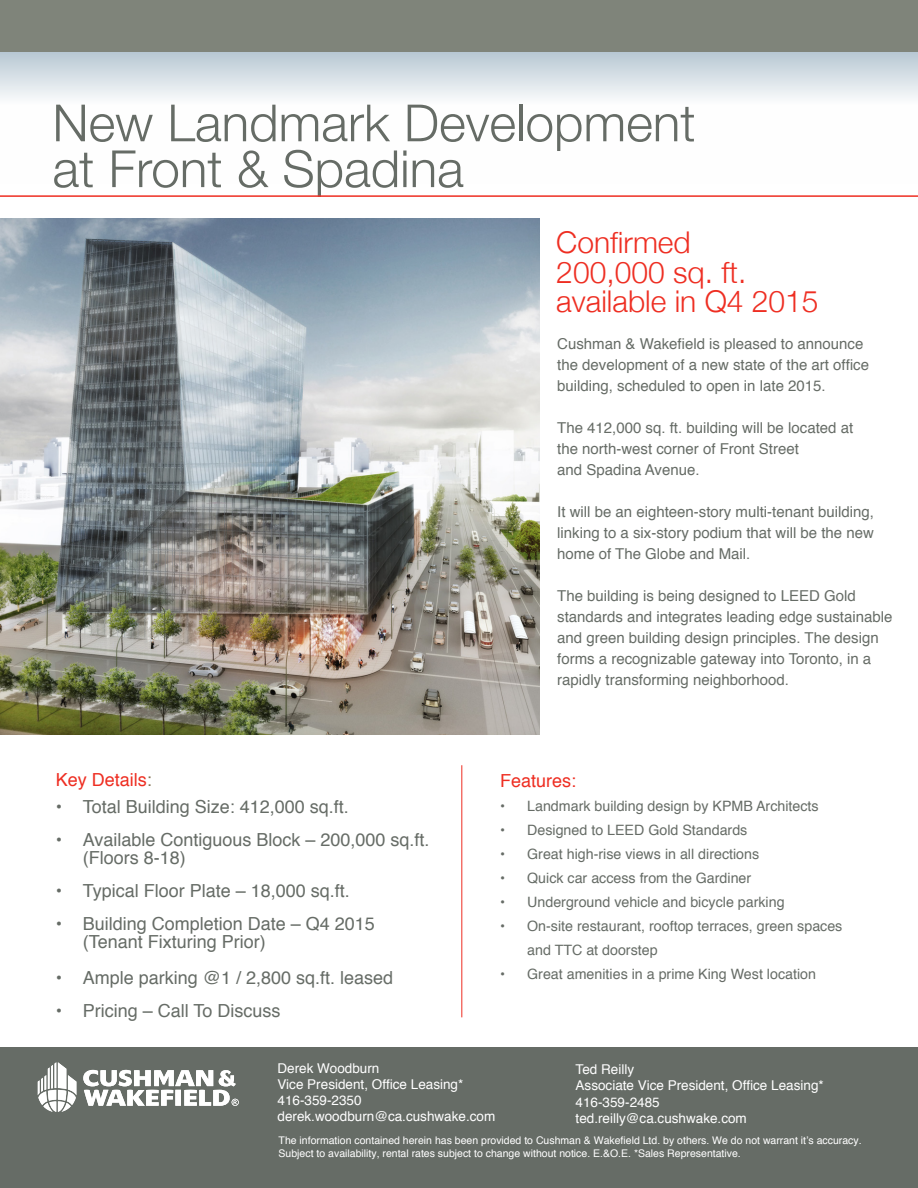
<style>
.page{position:relative;width:918px;height:1188px;background:#fff}
.page>*{position:absolute;margin:0;border:0;box-sizing:border-box;transform-origin:0 0}
.t1{font:300 51.3px/45.9px "Helvetica Neue";color:#666c66}
.t2{font:300 30px/29.4px "Helvetica Neue";color:#ee2e22}
.t3{font:18px/18px "Helvetica";color:#666c66}
.t4{font:18px "Helvetica";color:#ee2e22}
.t5{font:15px/21px "Helvetica";color:#666c66}
.t6{font:14.25px/24px "Helvetica";color:#666c66}
.t7{font:13.5px "Helvetica";color:#fff}
.t8{font:10.5px "Helvetica";color:#fff}
.s1{color:#837354}
</style>
<div class="page">
<svg style="left:0;top:52px;width:918px;height:46px;background:#d5dee5"></svg>
<div style="left:0;top:1048px;width:918px;height:140px;background:#666c66"></div>
<img style="left:0;top:218px;width:540px;height:516px">
<hr style="left:461px;top:765px;width:1px;height:252px;background:#ee2e22">
<svg style="left:38px;top:1062px;width:38px;height:50px"></svg>
<svg style="left:83px;top:1070px;width:156px;height:36px"></svg>
<div style="left:0;top:0;width:918px;height:52px;background:#7f847a"></div>
<hr style="left:0;top:195px;width:918px;height:2px;background:#ee2e22">
<p class="t1" style="left:52px;top:97px;width:645px">New Landmark Development at Front &amp; Spadina</p>
<p class="t2" style="left:556px;top:226px;width:136px">Confirmed</p>
<p class="t2" style="left:556px;top:255px;width:264px">200,000 sq. ft. available in Q4 2015</p>
<p class="t4" style="left:56px;top:766px;width:98px">Key Details<span class="s1">:</span></p>
<p class="t3" style="left:56px;top:799px;width:295px">• Total Building Size: 412,000 sq.ft.</p>
<p class="t3" style="left:83px;top:832px;width:348px;text-indent:-27px">• Available Contiguous Block – 200,000 sq.ft. (Floors 8-18)</p>
<p class="t3" style="left:56px;top:883px;width:296px">• Typical Floor Plate – 18,000 sq.ft.</p>
<p class="t3" style="left:83px;top:916px;width:294px;text-indent:-27px">• Building Completion Date – Q4 2015 (Tenant Fixturing Prior)</p>
<p class="t3" style="left:56px;top:970px;width:339px">• Ample parking @1 / 2,800 sq.ft. leased</p>
<p class="t3" style="left:56px;top:1003px;width:226px">• Pricing – Call To Discuss</p>
<p class="t5" style="left:557px;top:334px;width:313px">Cushman &amp; Wakefield is pleased to announce the development of a new state of the art office building, scheduled to open in late 2015.</p>
<p class="t5" style="left:557px;top:418px;width:297px">The 412,000 sq. ft. building will be located at the north-west corner of Front Street<br>and Spadina Avenue.</p>
<p class="t5" style="left:557px;top:502px;width:318px;text-align:justify">It will be an eighteen-story multi-tenant building, linking to a six-story podium that will be the new home of The Globe and Mail.</p>
<p class="t5" style="left:557px;top:586px;width:337px">The building is being designed to LEED Gold standards and integrates leading edge sustainable and green building design principles. The design forms a recognizable gateway into Toronto, in a rapidly transforming neighborhood.</p>
<p class="t4" style="left:500px;top:766px;width:78px">Features:</p>
<p class="t6" style="left:500px;top:794px;width:320px">• Landmark building design by KPMB Architects</p>
<p class="t6" style="left:500px;top:818px;width:249px">• Designed to LEED Gold Standards</p>
<p class="t6" style="left:500px;top:842px;width:261px">• Great high-rise views in all directions</p>
<p class="t6" style="left:500px;top:866px;width:253px">• Quick car access from the Gardiner</p>
<p class="t6" style="left:500px;top:890px;width:286px">• Underground vehicle and bicycle parking</p>
<p class="t6" style="left:527px;top:914px;width:317px;text-indent:-27px">• On-site restaurant, rooftop terraces, green spaces and TTC at doorstep</p>
<p class="t6" style="left:500px;top:962px;width:317px">• Great amenities in a prime King West location</p>
<p class="t7" style="left:278px;top:1058px;width:103px">Derek Woodburn</p>
<p class="t7" style="left:278px;top:1074px;width:187px">Vice President, Office Leasing*</p>
<p class="t7" style="left:278px;top:1090px;width:86px">416-359-2350</p>
<p class="t7" style="left:278px;top:1106px;width:219px">derek.woodburn@ca.cushwake.com</p>
<p class="t7" style="left:576px;top:1059px;width:60px">Ted Reilly</p>
<p class="t7" style="left:576px;top:1075px;width:250px">Associate Vice President, Office Leasing*</p>
<p class="t7" style="left:576px;top:1092px;width:86px">416-359-2485</p>
<p class="t7" style="left:576px;top:1108px;width:173px">ted.reilly@ca.cushwake.com</p>
<p class="t8" style="left:279px;top:1132px;width:585px">The information contained herein has been provided to Cushman &amp; Wakefield Ltd. by others. We do not warrant it’s accuracy.</p>
<p class="t8" style="left:279px;top:1145px;width:464px">Subject to availability, rental rates subject to change without notice. E.&amp;O.E. *Sales Representative.</p>
</div>
